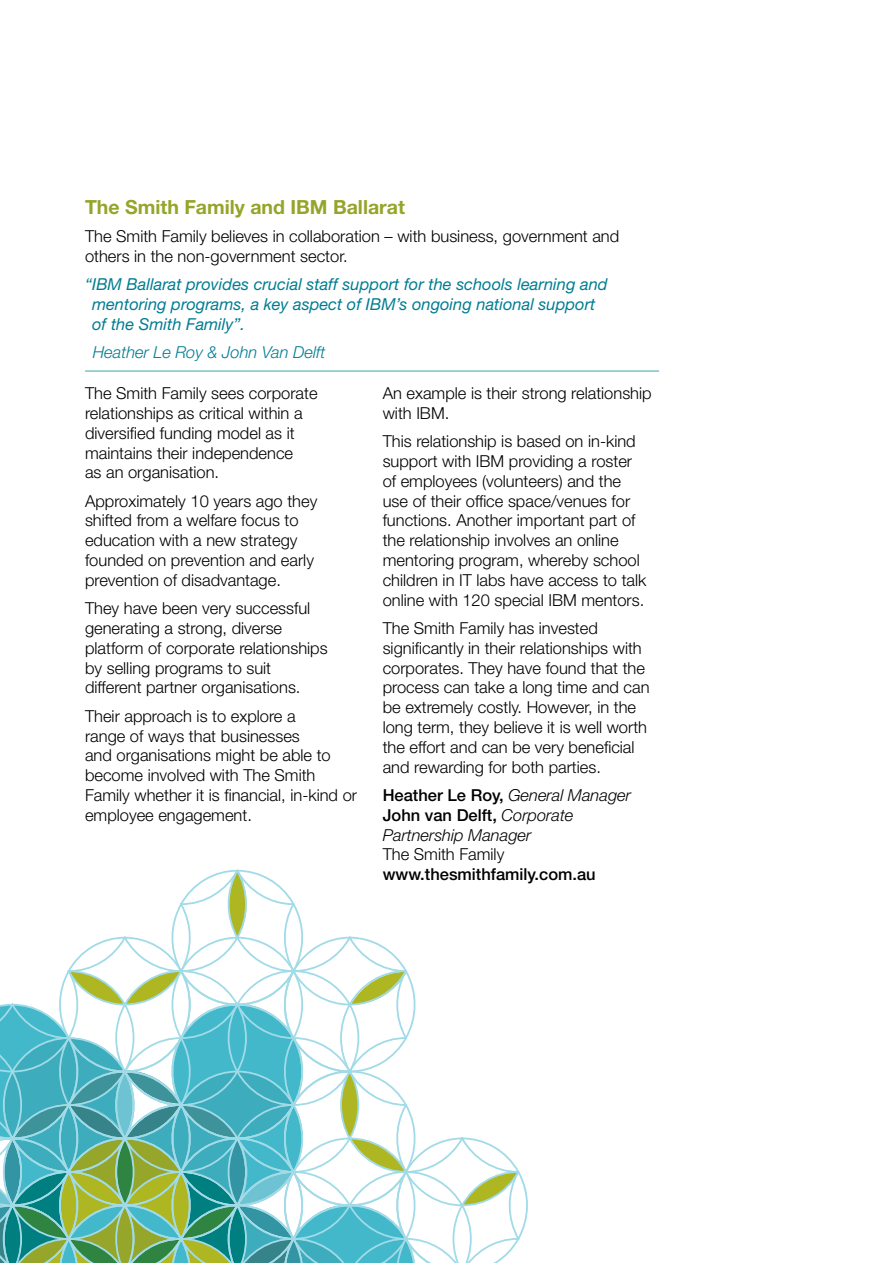
<style>
.page{position:relative;width:893px;height:1263px;background:#fff}
.page>*{position:absolute;margin:0;border:0;box-sizing:border-box;transform-origin:0 0}
.t1{font:700 19.5px "Helvetica Neue LT Std";color:#95a52a}
.t2{font:300 16.5px/19.8px "Helvetica Neue LT Std";color:#000}
.t3{font:italic 16.5px/19.8px "Helvetica Neue LT Std";color:#007d92}
.t4{font:italic 300 16.5px/19.8px "Helvetica Neue LT Std";color:#000}
.t5{font:italic 300 16.5px "Helvetica Neue LT Std";color:#007d92}
.t6{font:500 16.5px "Helvetica Neue LT Std";color:#000}
.s1{font-weight:500;font-style:normal}
</style>
<div class="page">
<svg style="left:0;top:869px;width:528px;height:394px"></svg>
<hr style="left:85px;top:371px;width:574px;height:1px;background:#3aa4b5">
<p class="t1" style="left:85px;top:195px;width:321px">The Smith Family and IBM Ballarat</p>
<p class="t2" style="left:85px;top:226px;width:536px">The Smith Family believes in collaboration – with business, government and others in the non-government sector.</p>
<p class="t3" style="left:92px;top:274px;width:517px;text-indent:-7px">“IBM Ballarat provides crucial staff support for the schools learning and mentoring programs, a key aspect of IBM’s ongoing national support of the Smith Family”.</p>
<p class="t5" style="left:93px;top:342px;width:234px">Heather Le Roy &amp; John Van Delft</p>
<p class="t2" style="left:85px;top:383px;width:234px">The Smith Family sees corporate relationships as critical within a diversified funding model as it maintains their independence<br>as an organisation.</p>
<p class="t2" style="left:85px;top:491px;width:234px">Approximately 10 years ago they shifted from a welfare focus to education with a new strategy founded on prevention and early prevention of disadvantage.</p>
<p class="t2" style="left:85px;top:598px;width:244px">They have been very successful generating a strong, diverse platform of corporate relationships by selling programs to suit different partner organisations.</p>
<p class="t2" style="left:85px;top:705px;width:273px">Their approach is to explore a<br>range of ways that businesses<br>and organisations might be able to become involved with The Smith<br>Family whether it is financial, in-kind or employee engagement.</p>
<p class="t2" style="left:383px;top:383px;width:270px">An example is their strong relationship with IBM.</p>
<p class="t2" style="left:383px;top:431px;width:265px">This relationship is based on in-kind support with IBM providing a roster of employees (volunteers) and the use of their office space/venues for functions. Another important part of the relationship involves an online mentoring program, whereby school children in IT labs have access to talk online with 120 special IBM mentors.</p>
<p class="t2" style="left:383px;top:618px;width:268px">The Smith Family has invested significantly in their relationships with corporates. They have found that the process can take a long time and can be extremely costly. However, in the long term, they believe it is well worth the effort and can be very beneficial and rewarding for both parties.</p>
<p class="t4" style="left:383px;top:785px;width:250px"><span class="s1">Heather Le Roy,</span> General Manager<br><span class="s1">John van Delft,</span> Corporate<br>Partnership Manager</p>
<p class="t2" style="left:383px;top:844px;width:123px">The Smith Family</p>
<p class="t6" style="left:383px;top:864px;width:215px">www.thesmithfamily.com.au</p>
</div>
